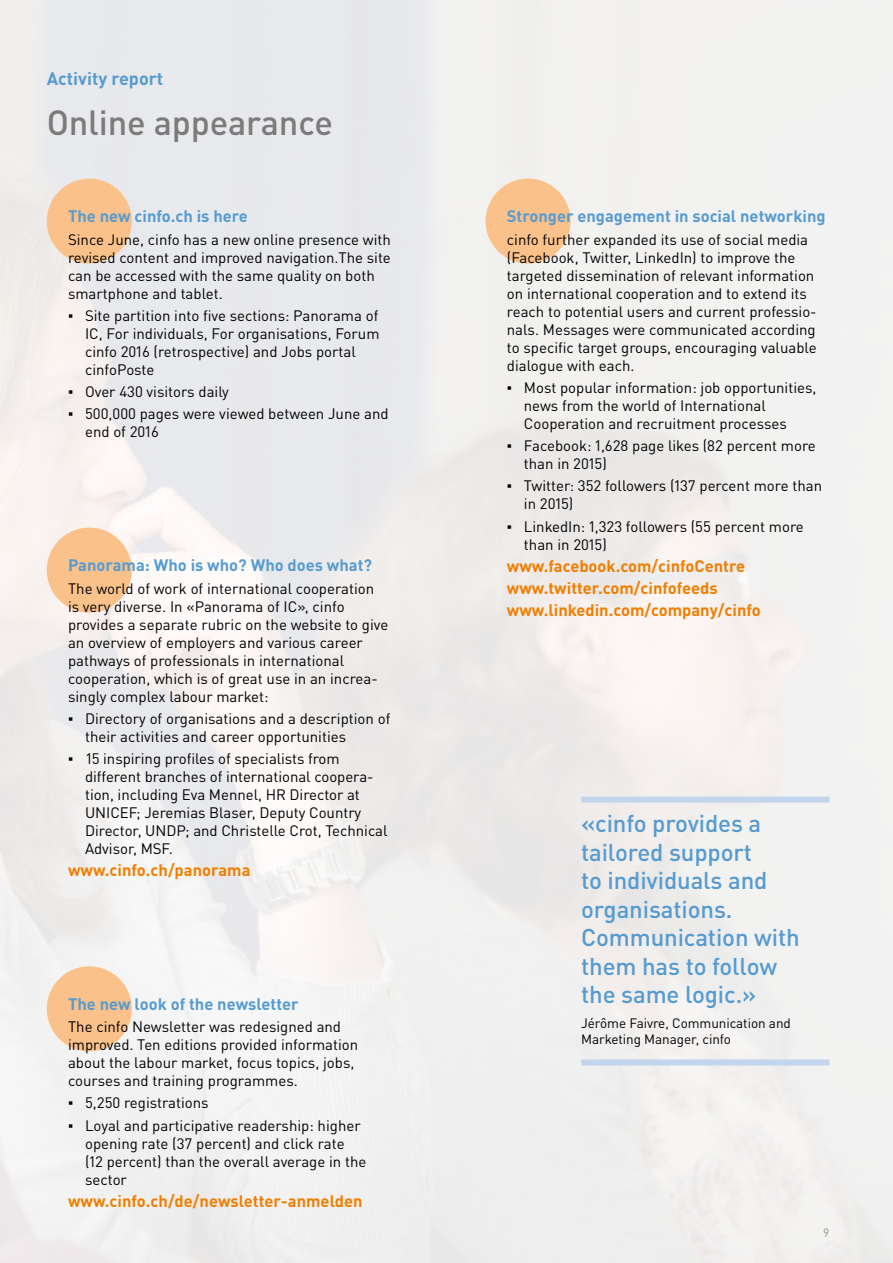
<style>
.page{position:relative;width:893px;height:1263px;background:#fff}
.page>*{position:absolute;margin:0;border:0;box-sizing:border-box;transform-origin:0 0}
.t1{font:500 34.5px "DINOT";letter-spacing:-.005em;color:#7b7b7a}
.t2{font:500 24px/28.5px "DINOT";letter-spacing:-.005em;color:#569bd0}
.t3{font:700 18px "DINOT";color:#569bd0}
.t4{font:700 16.5px/22.2px "DINOT";color:#f07e00}
.t5{font:700 16.5px "DINOT";color:#569bd0}
.t6{font:15px/18px "DINOT";color:#000}
.t7{font:13.5px/16.2px "DINOT";letter-spacing:-.005em;color:#000}
.t8{font:12px "DINOT";color:#919292}
.s1{font-family:"Arial"}
</style>
<div class="page">
<div style="left:47px;top:179px;width:85px;height:85px;background:#fac28a;border-radius:50%"></div>
<div style="left:47px;top:528px;width:85px;height:85px;background:#fac28a;border-radius:50%"></div>
<div style="left:486px;top:179px;width:85px;height:85px;background:#fac28a;border-radius:50%"></div>
<div style="left:47px;top:966px;width:85px;height:85px;background:#fac28a;border-radius:50%"></div>
<div style="left:581px;top:797px;width:248px;height:6px;background:#c3d5ed"></div>
<div style="left:581px;top:1059px;width:248px;height:6px;background:#c3d5ed"></div>
<p class="t3" style="left:47px;top:67px;width:118px">Activity report</p>
<h1 class="t1" style="left:47px;top:100px;width:288px">Online appearance</h1>
<p class="t5" style="left:68px;top:205px;width:181px">The new cinfo.ch is here</p>
<p class="t6" style="left:68px;top:230px;width:324px">Since June, cinfo has a new online presence with revised content and improved navigation.The site can be accessed with the same quality on both smartphone and tablet.</p>
<p class="t6" style="left:85px;top:306px;width:296px;text-indent:-17px"><span class="s1">▪</span> Site partition into five sections: Panorama of IC, For individuals, For organisations, Forum cinfo 2016 (retrospective) and Jobs portal cinfoPoste</p>
<p class="t6" style="left:68px;top:382px;width:162px"><span class="s1">▪</span> Over 430 visitors daily</p>
<p class="t6" style="left:85px;top:405px;width:305px;text-indent:-17px"><span class="s1">▪</span> 500,000 pages were viewed between June and end of 2016</p>
<p class="t5" style="left:68px;top:554px;width:306px">Panorama: Who is who? Who does what?</p>
<p class="t6" style="left:68px;top:579px;width:322px">The world of work of international cooperation is very diverse. In «Panorama of IC», cinfo provides a separate rubric on the website to give an overview of employers and various career pathways of professionals in international cooperation, which is of great use in an increa&shy;singly complex labour market:</p>
<p class="t6" style="left:85px;top:709px;width:307px;text-indent:-17px"><span class="s1">▪</span> Directory of organisations and a description of their activities and career opportunities</p>
<p class="t6" style="left:85px;top:749px;width:304px;text-indent:-17px"><span class="s1">▪</span> 15 inspiring profiles of specialists from different branches of international coopera&shy;tion, including Eva Mennel, HR Director at UNICEF; Jeremias Blaser, Deputy Country Director, UNDP; and Christelle Crot, Technical Advisor, MSF.</p>
<p class="t4" style="left:68px;top:859px;width:184px">www.cinfo.ch/panorama</p>
<p class="t5" style="left:68px;top:993px;width:232px">The new look of the newsletter</p>
<p class="t6" style="left:68px;top:1017px;width:292px">The cinfo Newsletter was redesigned and improved. Ten editions provided information about the labour market, focus topics, jobs, courses and training programmes.</p>
<p class="t6" style="left:68px;top:1094px;width:142px"><span class="s1">▪</span> 5,250 registrations</p>
<p class="t6" style="left:85px;top:1116px;width:283px;text-indent:-17px"><span class="s1">▪</span> Loyal and participative readership: higher opening rate (37 percent) and click rate<br>(12 percent) than the overall average in the sector</p>
<p class="t4" style="left:68px;top:1189px;width:296px">www.cinfo.ch/de/newsletter-anmelden</p>
<p class="t5" style="left:507px;top:205px;width:320px">Stronger engagement in social networking</p>
<p class="t6" style="left:507px;top:230px;width:311px">cinfo further expanded its use of social media (Facebook, Twitter, LinkedIn) to improve the targeted dissemination of relevant information on international cooperation and to extend its reach to potential users and current professio&shy;nals. Messages were communicated according to specific target groups, encouraging valuable dialogue with each.</p>
<p class="t6" style="left:524px;top:378px;width:294px;text-indent:-17px"><span class="s1">▪</span> Most popular information: job opportunities, news from the world of International<br>Cooperation and recruitment processes</p>
<p class="t6" style="left:524px;top:436px;width:293px;text-indent:-17px"><span class="s1">▪</span> Facebook: 1,628 page likes (82 percent more than in 2015)</p>
<p class="t6" style="left:524px;top:477px;width:300px;text-indent:-17px"><span class="s1">▪</span> Twitter: 352 followers (137 percent more than in 2015)</p>
<p class="t6" style="left:524px;top:517px;width:281px;text-indent:-17px"><span class="s1">▪</span> LinkedIn: 1,323 followers (55 percent more than in 2015)</p>
<p class="t4" style="left:507px;top:554px;width:255px">www.facebook.com/cinfoCentre www.twitter.com/cinfofeeds www.linkedin.com/company/cinfo</p>
<h2 class="t2" style="left:581px;top:809px;width:220px">«cinfo provides a tailored support<br>to individuals and organisations.<br>Communication with them has to follow the same logic.»</h2>
<p class="t7" style="left:581px;top:1015px;width:211px">Jérôme Faivre, Communication and<br>Marketing Manager, cinfo</p>
<p class="t8" style="left:823px;top:1225px;width:8px">9</p>
</div>
